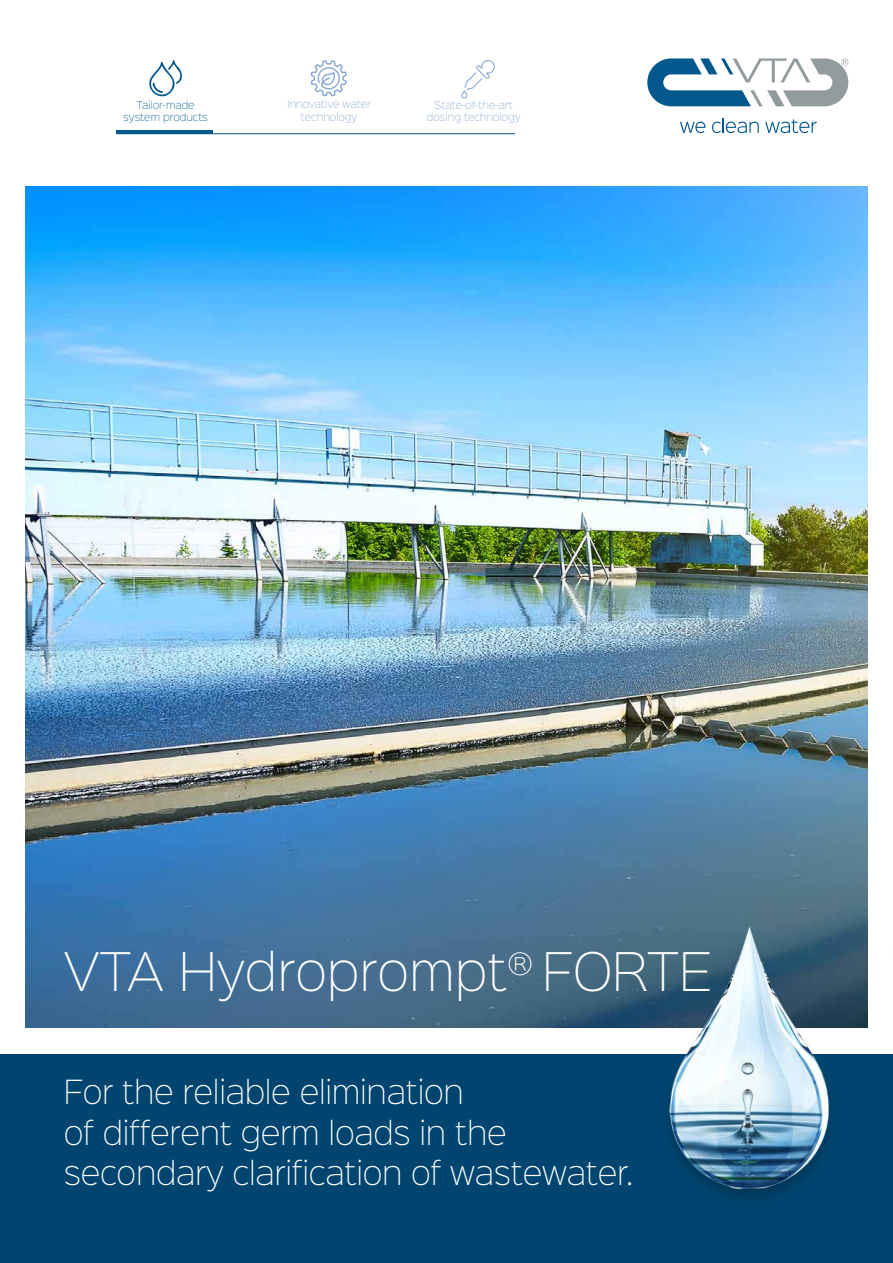
<style>
.page{position:relative;width:893px;height:1263px;background:#fff}
.page>*{position:absolute;margin:0;border:0;box-sizing:border-box;transform-origin:0 0}
.t1{font:48px "Sinkin Sans 200 X Light";color:#fff}
.t2{font:30px/40.5px "Sinkin Sans 200 X Light";letter-spacing:-.01em;color:#fff}
.t3{font:9.75px/12.8px "Sinkin Sans 200 X Light";color:#87a8d4;text-align:center}
.t4{font:9.75px/12.8px "Sinkin Sans 200 X Light";color:#00588e;text-align:center}
</style>
<div class="page">
<div style="left:0;top:1054px;width:893px;height:209px;background:#00456f"></div>
<img style="left:26px;top:187px;width:841px;height:840px">
<svg style="left:647px;top:58px;width:201px;height:48px"></svg>
<svg style="left:680px;top:122px;width:25px;height:11px"></svg>
<svg style="left:712px;top:118px;width:47px;height:15px"></svg>
<svg style="left:765px;top:119px;width:52px;height:14px"></svg>
<svg style="left:311px;top:60px;width:36px;height:36px"></svg>
<svg style="left:461px;top:60px;width:34px;height:39px"></svg>
<svg style="left:149px;top:60px;width:33px;height:37px"></svg>
<hr style="left:117px;top:133px;width:398px;height:1px;background:#00588e">
<hr style="left:117px;top:131px;width:96px;height:3px;background:#00588e">
<img style="left:591px;top:896px;width:277px;height:298px">
<p class="t4" style="left:123px;top:98px;width:86px">Tailor-made system products</p>
<p class="t3" style="left:287px;top:97px;width:85px">Innovative water technology</p>
<p class="t3" style="left:427px;top:98px;width:95px">State-of-the-art dosing technology</p>
<h1 class="t1" style="left:64px;top:934px;width:651px">VTA Hydroprompt<sup>®</sup> FORTE</h1>
<p class="t2" style="left:64px;top:1070px;width:571px">For the reliable elimination<br>of different germ loads in the secondary clarification of wastewater.</p>
</div>
